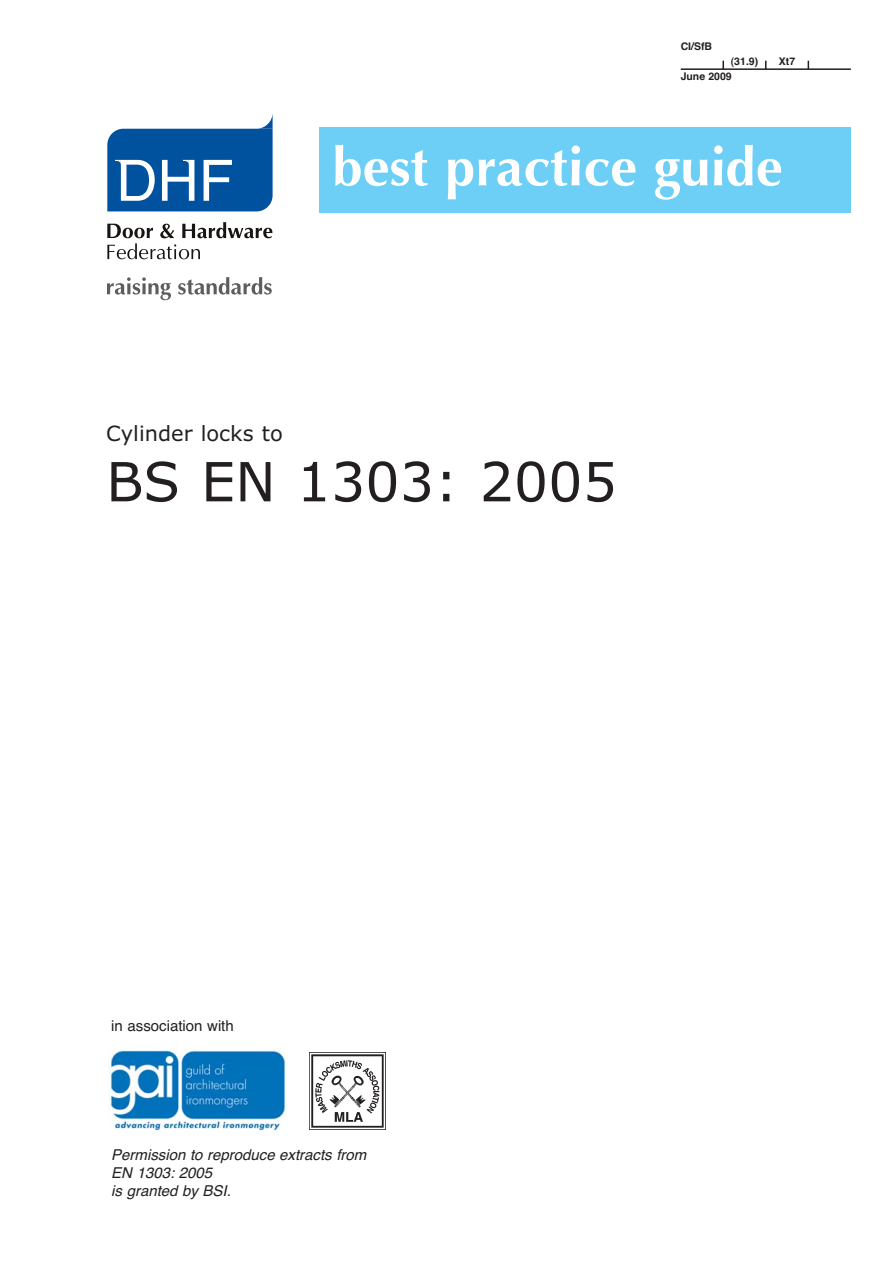
<style>
.page{position:relative;width:893px;height:1263px;background:#fff}
.page>*{position:absolute;margin:0;border:0;box-sizing:border-box;transform-origin:0 0}
.t1{font:700 54px "Optima";color:#fff}
.t2{font:54px "Verdana";color:#231f20}
.t3{font:21px "Verdana";color:#231f20}
.t4{font:italic 15px/18px "Helvetica";color:#231f20}
.t5{font:15px "Helvetica";color:#231f20}
.t6{font:700 10.5px "Helvetica";color:#231f20}
</style>
<div class="page">
<div style="left:319px;top:128px;width:531px;height:85px;background:#6dcff6"></div>
<hr style="left:680px;top:68px;width:170px;height:2px;background:#231f20">
<svg style="left:722px;top:61px;width:2px;height:8px"></svg>
<svg style="left:807px;top:61px;width:2px;height:8px"></svg>
<img style="left:309px;top:1053px;width:76px;height:77px">
<img style="left:108px;top:1049px;width:178px;height:82px">
<svg style="left:107px;top:222px;width:165px;height:37px"></svg>
<svg style="left:107px;top:117px;width:165px;height:94px"></svg>
<svg style="left:107px;top:277px;width:64px;height:23px"></svg>
<svg style="left:178px;top:277px;width:94px;height:18px"></svg>
<p class="t6" style="left:680px;top:43px;width:33px">CI/SfB</p>
<p class="t6" style="left:730px;top:58px;width:29px">(31.9)</p>
<p class="t6" style="left:778px;top:58px;width:18px">Xt7</p>
<p class="t6" style="left:680px;top:73px;width:53px">June 2009</p>
<h1 class="t1" style="left:332px;top:145px;width:452px">best practice guide</h1>
<h2 class="t3" style="left:106px;top:425px;width:178px">Cylinder locks to</h2>
<h1 class="t2" style="left:106px;top:460px;width:512px">BS EN 1303: 2005</h1>
<p class="t5" style="left:111px;top:1021px;width:124px">in association with</p>
<p class="t4" style="left:111px;top:1147px;width:259px">Permission to reproduce extracts from<br>EN 1303: 2005<br>is granted by BSI.</p>
</div>
